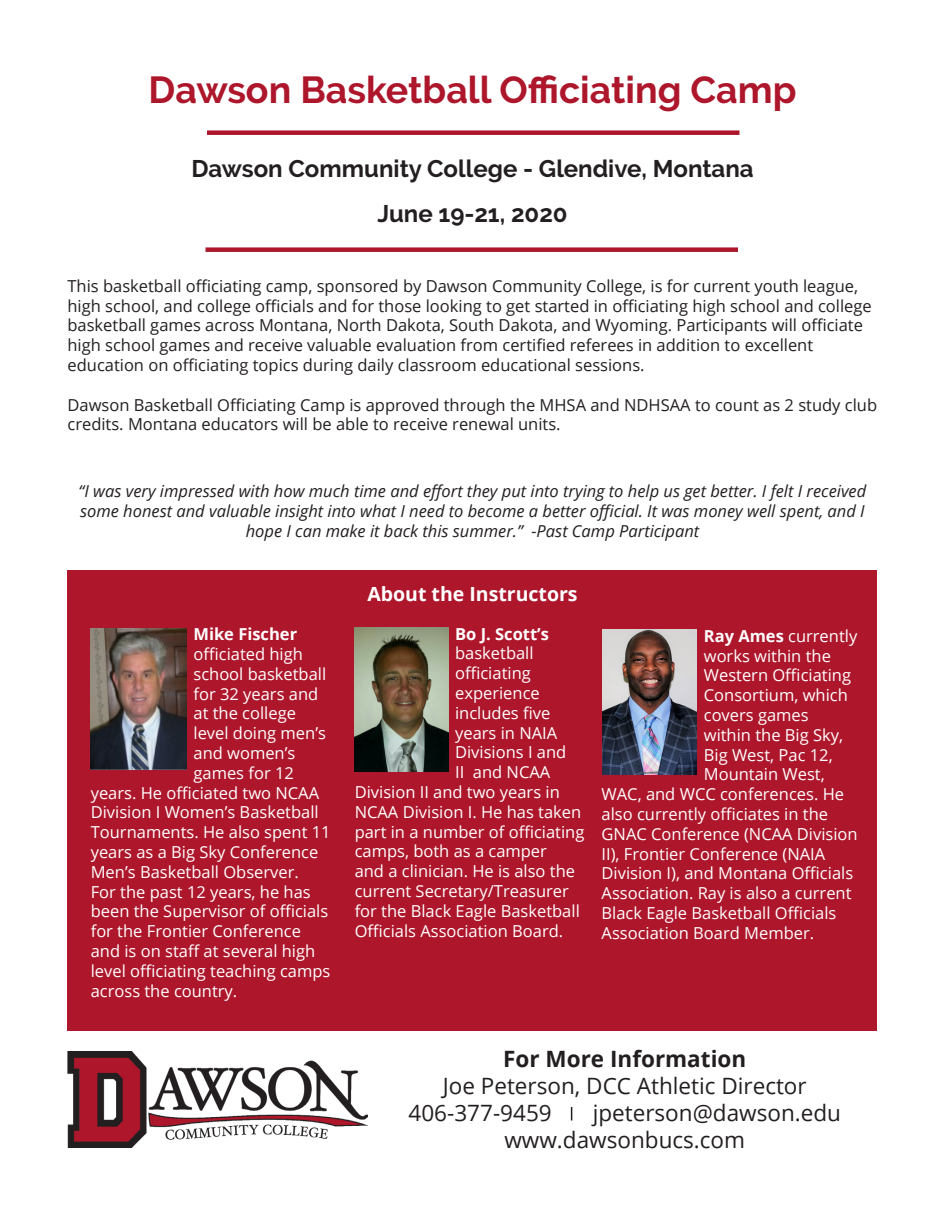
<style>
.page{position:relative;width:945px;height:1215px;background:#fff}
.page>*{position:absolute;margin:0;border:0;box-sizing:border-box;transform-origin:0 0}
.t1{font:700 37.5px "Raleway";color:#ad162b}
.t2{font:700 24px "Raleway";color:#231f20}
.t3{font:22.5px "Open Sans";color:#231f20}
.t4{font:700 22.5px "Open Sans";color:#231f20}
.t5{font:700 19.5px "Open Sans";color:#fff}
.t6{font:16.5px "Open Sans";color:#fff}
.t7{font:16.5px/19.8px "Open Sans";color:#231f20}
.t8{font:italic 16.5px/19.8px "Open Sans";color:#231f20;text-align:center}
.t9{font:700 16.5px "Open Sans";color:#fff}
.s1{font-weight:700}
</style>
<div class="page">
<div style="left:68px;top:570px;width:810px;height:460px;background:#ad162b"></div>
<img style="left:68px;top:1051px;width:300px;height:97px">
<div style="left:207px;top:130px;width:533px;height:5px;background:#ad162b"></div>
<img style="left:91px;top:628px;width:96px;height:142px">
<div style="left:206px;top:247px;width:532px;height:5px;background:#ad162b"></div>
<svg style="left:571px;top:1107px;width:1px;height:13px"></svg>
<img style="left:354px;top:627px;width:94px;height:145px">
<img style="left:602px;top:630px;width:95px;height:145px">
<p class="t1" style="left:149px;top:68px;width:649px">Dawson Basketball Officiating Camp</p>
<p class="t2" style="left:191px;top:155px;width:564px">Dawson Community College - Glendive, Montana</p>
<p class="t2" style="left:377px;top:200px;width:192px">June 19-21, 2020</p>
<p class="t7" style="left:68px;top:275px;width:806px">This basketball officiating camp, sponsored by Dawson Community College, is for current youth league, high school, and college officials and for those looking to get started in officiating high school and college basketball games across Montana, North Dakota, South Dakota, and Wyoming. Participants will officiate high school games and receive valuable evaluation from certified referees in addition to excellent education on officiating topics during daily classroom educational sessions.</p>
<p class="t7" style="left:68px;top:394px;width:811px">Dawson Basketball Officiating Camp is approved through the MHSA and NDHSAA to count as 2 study club credits. Montana educators will be able to receive renewal units.</p>
<p class="t8" style="left:79px;top:481px;width:789px">“I was very impressed with how much time and effort they put into trying to help us get better. I felt I received some honest and valuable insight into what I need to become a better official. It was money well spent, and I hope I can make it back this summer.” -Past Camp Participant</p>
<p class="t9" style="left:194px;top:623px;width:105px">Mike Fischer</p>
<p class="t6" style="left:194px;top:643px;width:111px">officiated high</p>
<p class="t6" style="left:194px;top:663px;width:134px">school basketball</p>
<p class="t6" style="left:194px;top:682px;width:126px">for 32 years and</p>
<p class="t6" style="left:194px;top:702px;width:104px">at the college</p>
<p class="t6" style="left:194px;top:722px;width:134px">level doing men’s</p>
<p class="t6" style="left:194px;top:742px;width:103px">and women’s</p>
<p class="t6" style="left:194px;top:762px;width:102px">games for 12</p>
<p class="t6" style="left:91px;top:781px;width:230px">years. He officiated two NCAA</p>
<p class="t6" style="left:91px;top:801px;width:230px">Division I Women’s Basketball</p>
<p class="t6" style="left:91px;top:821px;width:241px">Tournaments. He also spent 11</p>
<p class="t6" style="left:91px;top:841px;width:229px">years as a Big Sky Conference</p>
<p class="t6" style="left:91px;top:861px;width:210px">Men’s Basketball Observer.</p>
<p class="t6" style="left:91px;top:880px;width:221px">For the past 12 years, he has</p>
<p class="t6" style="left:91px;top:900px;width:239px">been the Supervisor of officials</p>
<p class="t6" style="left:91px;top:920px;width:212px">for the Frontier Conference</p>
<p class="t6" style="left:91px;top:940px;width:226px">and is on staff at several high</p>
<p class="t6" style="left:91px;top:960px;width:241px">level officiating teaching camps</p>
<p class="t6" style="left:91px;top:979px;width:148px">across the country.</p>
<p class="t5" style="left:367px;top:580px;width:212px">About the Instructors</p>
<p class="t9" style="left:455px;top:622px;width:95px">Bo J. Scott’s</p>
<p class="t6" style="left:455px;top:642px;width:80px">basketball</p>
<p class="t6" style="left:455px;top:662px;width:77px">officiating</p>
<p class="t6" style="left:455px;top:682px;width:86px">experience</p>
<p class="t6" style="left:455px;top:701px;width:97px">includes five</p>
<p class="t6" style="left:455px;top:721px;width:104px">years in NAIA</p>
<p class="t6" style="left:455px;top:741px;width:113px">Divisions I and</p>
<p class="t6" style="left:455px;top:761px;width:97px">II and NCAA</p>
<p class="t6" style="left:355px;top:781px;width:207px">Division II and two years in</p>
<p class="t6" style="left:355px;top:800px;width:228px">NCAA Division I. He has taken</p>
<p class="t6" style="left:355px;top:820px;width:231px">part in a number of officiating</p>
<p class="t6" style="left:355px;top:840px;width:194px">camps, both as a camper</p>
<p class="t6" style="left:355px;top:860px;width:222px">and a clinician. He is also the</p>
<p class="t6" style="left:355px;top:880px;width:216px">current Secretary/Treasurer</p>
<p class="t6" style="left:355px;top:899px;width:227px">for the Black Eagle Basketball</p>
<p class="t6" style="left:355px;top:919px;width:210px">Officials Association Board.</p>
<p class="t6" style="left:704px;top:624px;width:155px"><span class="s1">Ray Ames</span> currently</p>
<p class="t6" style="left:704px;top:644px;width:129px">works within the</p>
<p class="t6" style="left:704px;top:664px;width:149px">Western Officiating</p>
<p class="t6" style="left:704px;top:684px;width:146px">Consortium, which</p>
<p class="t6" style="left:704px;top:704px;width:106px">covers games</p>
<p class="t6" style="left:704px;top:723px;width:141px">within the Big Sky,</p>
<p class="t6" style="left:704px;top:743px;width:130px">Big West, Pac 12,</p>
<p class="t6" style="left:704px;top:763px;width:122px">Mountain West,</p>
<p class="t6" style="left:602px;top:783px;width:244px">WAC, and WCC conferences. He</p>
<p class="t6" style="left:602px;top:803px;width:228px">also currently officiates in the</p>
<p class="t6" style="left:602px;top:822px;width:258px">GNAC Conference (NCAA Division</p>
<p class="t6" style="left:602px;top:842px;width:225px">II), Frontier Conference (NAIA</p>
<p class="t6" style="left:602px;top:862px;width:253px">Division I), and Montana Officials</p>
<p class="t6" style="left:602px;top:882px;width:252px">Association. Ray is also a current</p>
<p class="t6" style="left:602px;top:902px;width:236px">Black Eagle Basketball Officials</p>
<p class="t6" style="left:602px;top:921px;width:214px">Association Board Member.</p>
<p class="t4" style="left:503px;top:1043px;width:244px">For More Information</p>
<p class="t3" style="left:443px;top:1070px;width:365px">Joe Peterson, DCC Athletic Director</p>
<p class="t3" style="left:409px;top:1097px;width:145px">406-377-9459</p>
<p class="t3" style="left:593px;top:1097px;width:250px">jpeterson@dawson.edu</p>
<p class="t3" style="left:504px;top:1124px;width:242px">www.dawsonbucs.com</p>
</div>
